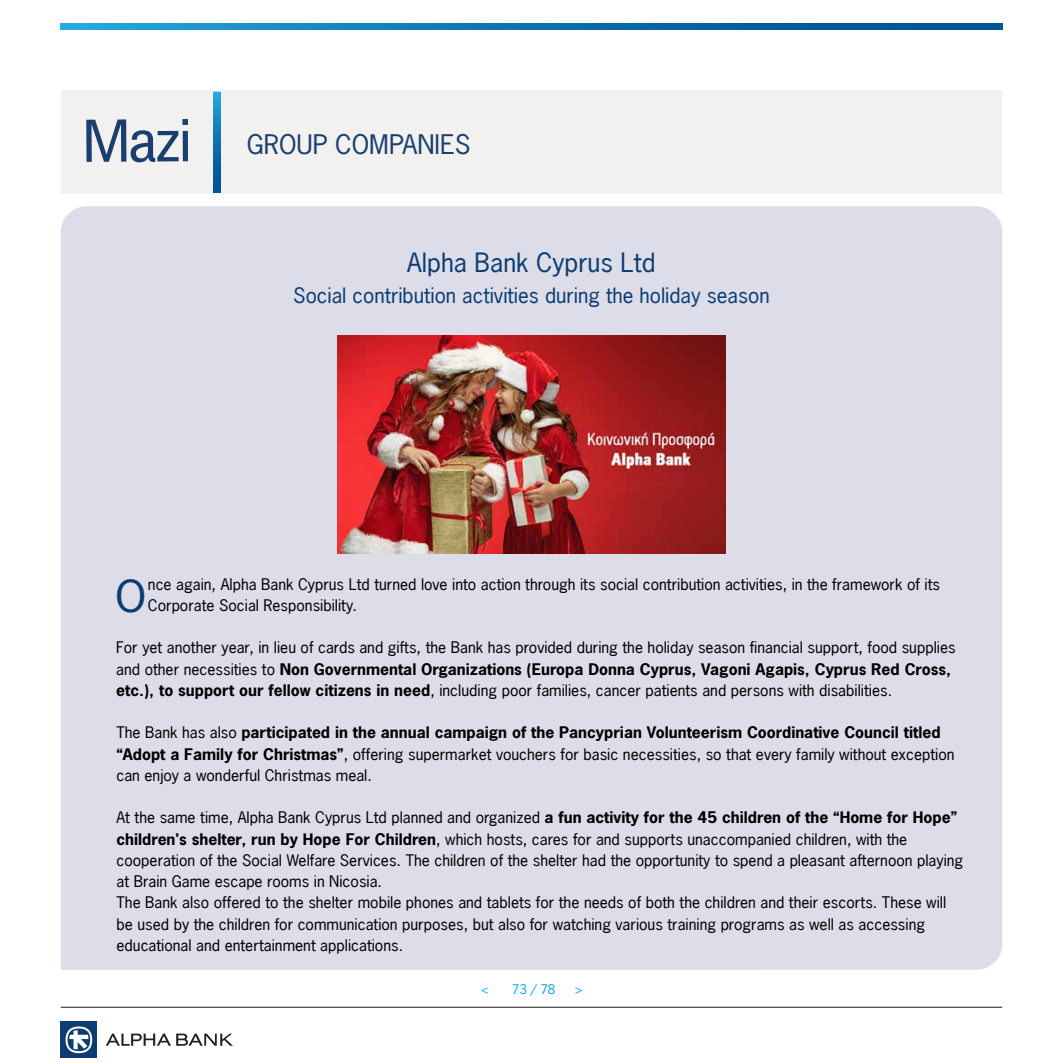
<style>
.page{position:relative;width:1063px;height:1063px;background:#fff}
.page>*{position:absolute;margin:0;border:0;box-sizing:border-box;transform-origin:0 0}
.t1{font:41.25px "PF News Gothic";color:#0d3c70;scale:1.1 1}
.t2{font:25.38px "PF News Gothic";color:#1a3e70}
.t3{font:25px "PF News Gothic";color:#0d3c70}
.t4{font:20px "PF News Gothic";color:#0d3c70}
.t5{font:15px/21.2px "PF News Gothic";color:#000}
.t6{font:12.5px "PF News Gothic";color:#00aeef}
.s1{font-weight:700}
.s2{color:#00a5e5}
</style>
<div class="page">
<div style="left:61px;top:206px;width:941px;height:764px;background:#dcdde9"></div>
<svg style="left:61px;top:24px;width:941px;height:5px;background:#0e75b1"></svg>
<hr style="left:61px;top:1007px;width:941px;height:1px;background:#231f20">
<div style="left:61px;top:1022px;width:36px;height:36px;background:#0d3c70"></div>
<svg style="left:66px;top:1026px;width:26px;height:27px"></svg>
<svg style="left:68px;top:1029px;width:22px;height:22px"></svg>
<svg style="left:69px;top:1030px;width:20px;height:19px"></svg>
<svg style="left:106px;top:1034px;width:127px;height:12px"></svg>
<div style="left:61px;top:90px;width:151px;height:104px;background:#f2f1ef"></div>
<div style="left:221px;top:90px;width:781px;height:104px;background:#f2f1ef"></div>
<svg style="left:86px;top:92px;width:135px;height:101px"></svg>
<img style="left:338px;top:336px;width:387px;height:218px">
<h2 class="t2" style="left:247px;top:128px;width:225px">GROUP COMPANIES</h2>
<h3 class="t3" style="left:407px;top:246px;width:250px">Alpha Bank Cyprus Ltd</h3>
<h3 class="t4" style="left:293px;top:282px;width:478px">Social contribution activities during the holiday season</h3>
<p class="t5" style="left:148px;top:573px;width:794px">nce again, Alpha Bank Cyprus Ltd turned love into action through its social contribution activities, in the framework of its<br>Corporate Social Responsibility.</p>
<p class="t5" style="left:116px;top:636px;width:841px">For yet another year, in lieu of cards and gifts, the Bank has provided during the holiday season financial support, food supplies and other necessities to <span class="s1">Non Governmental Organizations (Europa Donna Cyprus, Vagoni Agapis, Cyprus Red Cross, etc.), to support our fellow citizens in need</span>, including poor families, cancer patients and persons with disabilities.</p>
<p class="t5" style="left:116px;top:721px;width:840px">The Bank has also <span class="s1">participated in the annual campaign of the Pancyprian Volunteerism Coordinative Council titled “Adopt a Family for Christmas”</span>, offering supermarket vouchers for basic necessities, so that every family without exception can enjoy a wonderful Christmas meal.</p>
<p class="t5" style="left:116px;top:806px;width:848px">At the same time, Alpha Bank Cyprus Ltd planned and organized <span class="s1">a fun activity for the 45 children of the “Home for Hope” children's shelter, run by Hope For Children</span>, which hosts, cares for and supports unaccompanied children, with the cooperation of the Social Welfare Services. The children of the shelter had the opportunity to spend a pleasant afternoon playing at Brain Game escape rooms in Nicosia.<br>The Bank also offered to the shelter mobile phones and tablets for the needs of both the children and their escorts. These will be used by the children for communication purposes, but also for watching various training programs as well as accessing educational and entertainment applications.</p>
<h1 class="t1" style="left:115px;top:569px;width:30px">O</h1>
<p class="t6" style="left:481px;top:981px;width:10px">&lt;</p>
<p class="t6" style="left:512px;top:981px;width:45px">73 / <span class="s2">78</span></p>
<p class="t6" style="left:574px;top:981px;width:10px">&gt;</p>
</div>
